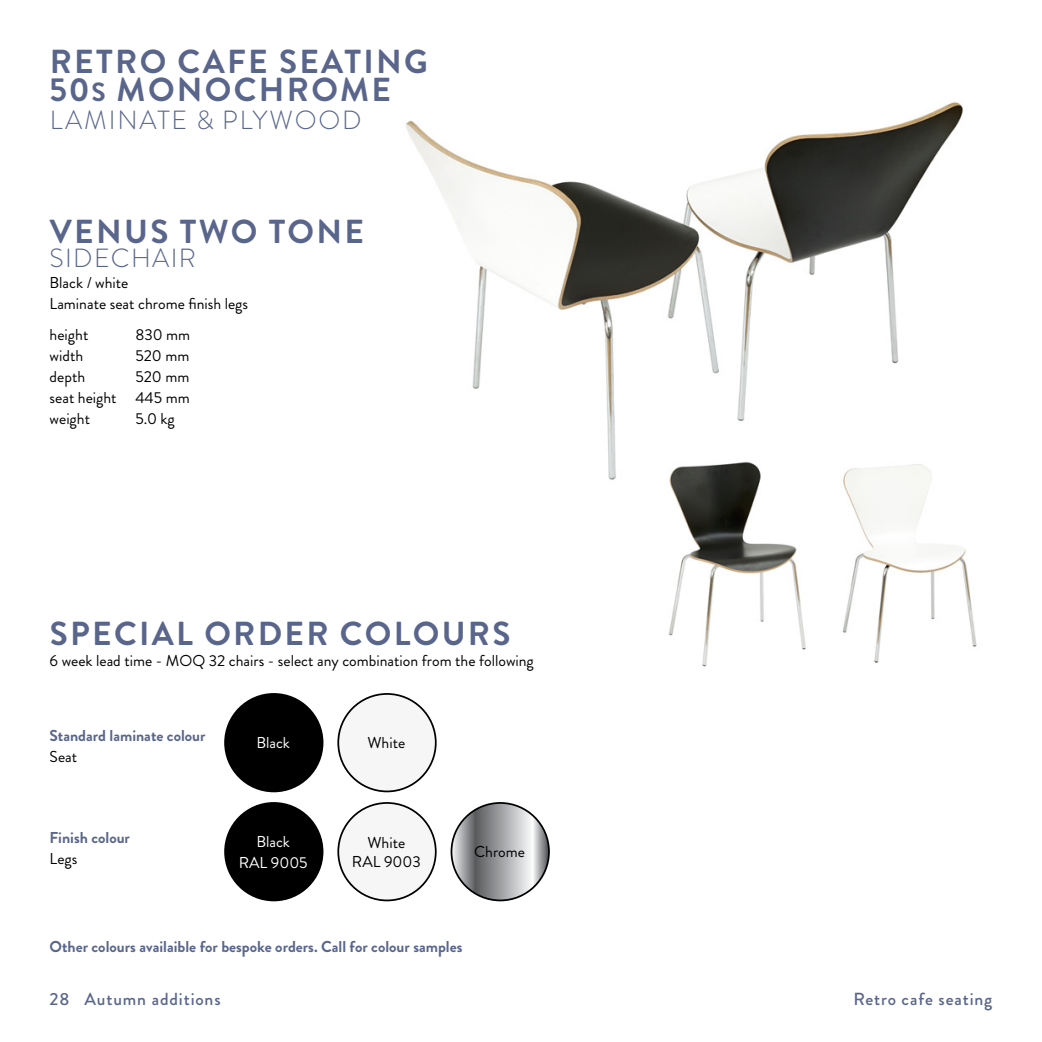
<style>
.page{position:relative;width:1042px;height:1042px;background:#fff}
.page>*{position:absolute;margin:0;border:0;box-sizing:border-box;transform-origin:0 0}
.t1{font:700 33.25px/28px "Brandon Grotesque";letter-spacing:.07em;color:#59658b}
.t2{font:300 26.25px "Brandon Grotesque";letter-spacing:.07em;color:#59658b}
.t3{font:500 17.5px "Brandon Grotesque";letter-spacing:.05em;color:#59658b}
.t4{font:15.75px/21px "Brandon Grotesque";color:#000}
.t5{font:700 15.75px "Brandon Grotesque";color:#59658b}
.t6{font:15.75px/21px "Brandon Grotesque";color:#fff;text-align:center}
.s1{font-size:26.25px}
</style>
<div class="page">
<img style="left:405px;top:102px;width:558px;height:378px">
<img style="left:660px;top:454px;width:153px;height:213px">
<img style="left:833px;top:454px;width:144px;height:209px">
<div style="left:224px;top:693px;width:99px;height:99px;background:#000;border-radius:50%"></div>
<div style="left:224px;top:802px;width:99px;height:99px;background:#000;border-radius:50%"></div>
<div style="left:338px;top:694px;width:98px;height:97px;background:#f6f6f6;border-radius:50%"></div>
<div style="left:337px;top:693px;width:100px;height:99px;border:2px solid #000;border-radius:50%"></div>
<div style="left:338px;top:803px;width:98px;height:97px;background:#f6f6f6;border-radius:50%"></div>
<div style="left:337px;top:802px;width:100px;height:99px;border:2px solid #000;border-radius:50%"></div>
<svg style="left:451px;top:803px;width:98px;height:97px;background:#a0a2a4"></svg>
<div style="left:450px;top:802px;width:100px;height:99px;border:2px solid #000;border-radius:50%"></div>
<h1 class="t1" style="left:50px;top:48px;width:380px">RETRO CAFE SEATING<br>50<span class="s1">s</span> MONOCHROME</h1>
<h2 class="t2" style="left:50px;top:102px;width:313px">LAMINATE &amp; PLYWOOD</h2>
<h1 class="t1" style="left:50px;top:218px;width:316px">VENUS TWO TONE</h1>
<h2 class="t2" style="left:50px;top:240px;width:148px">SIDECHAI R</h2>
<p class="t4" style="left:50px;top:272px;width:200px">Black / white<br>Laminate seat chrome finish legs</p>
<p class="t4" style="left:50px;top:324px;width:40px">height</p>
<p class="t4" style="left:135px;top:324px;width:56px">830 mm</p>
<p class="t4" style="left:50px;top:345px;width:35px">width</p>
<p class="t4" style="left:135px;top:345px;width:56px">520 mm</p>
<p class="t4" style="left:50px;top:366px;width:37px">depth</p>
<p class="t4" style="left:50px;top:366px;width:142px;text-align:justify;text-indent:86px">520 mm seat height 445 mm weight</p>
<p class="t4" style="left:135px;top:408px;width:41px">5.0 kg</p>
<h1 class="t1" style="left:50px;top:620px;width:462px">SPECIAL ORDER COLOURS</h1>
<p class="t4" style="left:50px;top:650px;width:486px">6 week lead time - MOQ 32 chairs - select any combination from the following</p>
<p class="t5" style="left:50px;top:725px;width:157px">Standard laminate colour</p>
<p class="t4" style="left:50px;top:747px;width:29px">Seat</p>
<p class="t5" style="left:50px;top:826px;width:82px">Finish colour</p>
<p class="t4" style="left:50px;top:848px;width:29px">Legs</p>
<p class="t6" style="left:256px;top:732px;width:35px">Black</p>
<p class="t6" style="left:239px;top:831px;width:70px">Black<br>RAL 9005</p>
<p class="t4" style="left:367px;top:732px;width:39px">White</p>
<p class="t4" style="left:352px;top:833px;width:70px;line-height:18.9px;text-align:center">White<br>RAL 9003</p>
<p class="t4" style="left:474px;top:841px;width:52px">Chrome</p>
<p class="t5" style="left:50px;top:936px;width:414px">Other colours availaible for bespoke orders. Call for colour samples</p>
<p class="t3" style="left:50px;top:986px;width:173px">28 Autumn additions</p>
<p class="t3" style="left:853px;top:986px;width:140px">Retro cafe seating</p>
</div>
